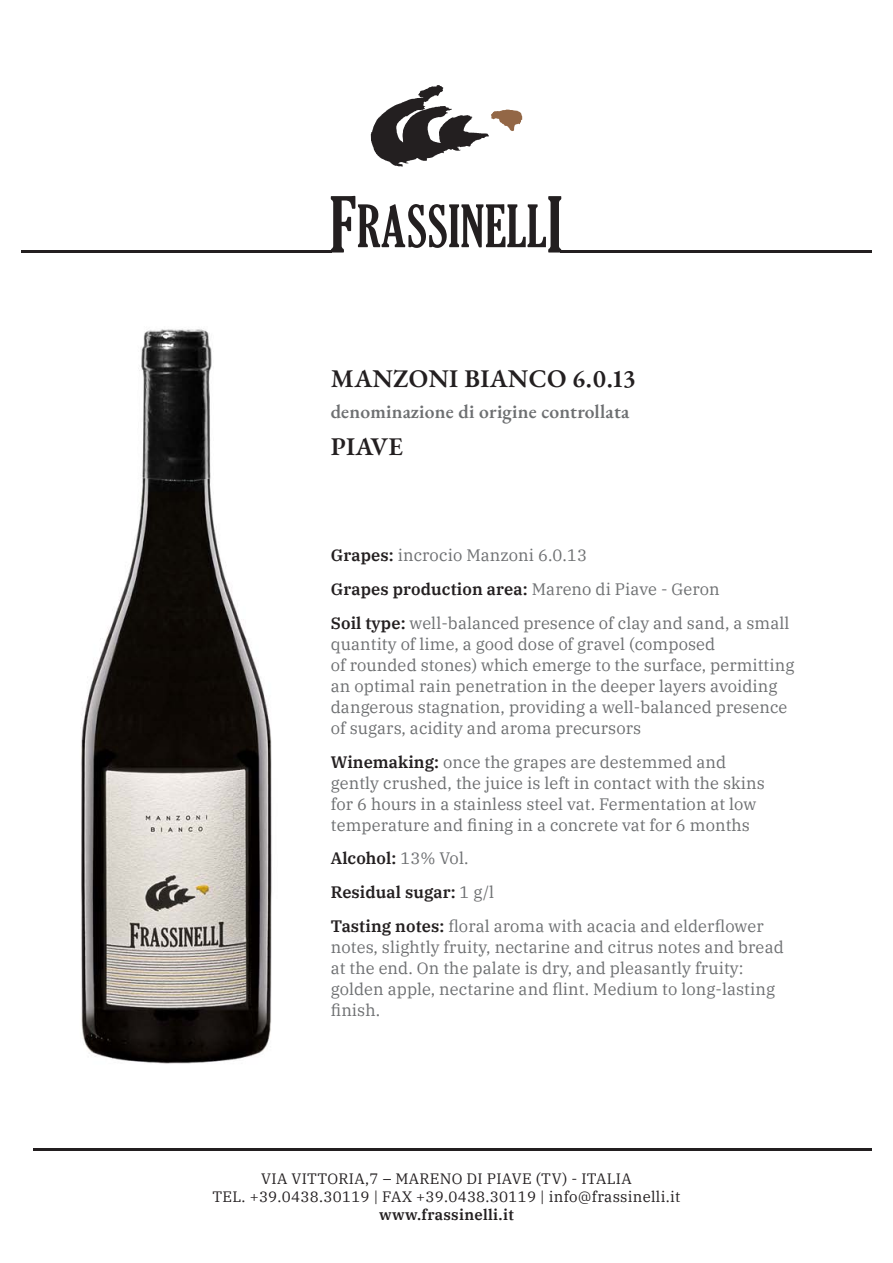
<style>
.page{position:relative;width:893px;height:1263px;background:#fff}
.page>*{position:absolute;margin:0;border:0;box-sizing:border-box;transform-origin:0 0}
.t1{font:600 25.5px "EB Garamond";letter-spacing:.01em;color:#231f20}
.t2{font:600 19.5px "EB Garamond";letter-spacing:.01em;color:#6d6f71}
.t3{font:16.5px/21px "IBM Plex Serif";letter-spacing:.005em;color:#6d6f71}
.t4{font:15px/18px "IBM Plex Serif";letter-spacing:.02em;color:#231f20;text-align:center}
.t5{font:600 15px "IBM Plex Serif";letter-spacing:.02em;color:#231f20}
.s1{font-weight:600;color:#231f20}
</style>
<div class="page">
<hr style="left:21px;top:250px;width:311px;height:2px;background:#231f20">
<hr style="left:560px;top:250px;width:312px;height:2px;background:#231f20">
<svg style="left:331px;top:196px;width:230px;height:56px"></svg>
<svg style="left:371px;top:85px;width:151px;height:82px"></svg>
<hr style="left:33px;top:1148px;width:839px;height:2px;background:#231f20">
<img style="left:80px;top:329px;width:192px;height:735px">
<h1 class="t1" style="left:331px;top:362px;width:306px">Manzoni Bianco 6.0.13</h1>
<p class="t2" style="left:331px;top:399px;width:300px">denominazione di origine controllata</p>
<h1 class="t1" style="left:331px;top:430px;width:74px">PIAVE</h1>
<p class="t3" style="left:331px;top:537px;width:460px;line-height:33.8px"><span class="s1">Grapes:</span> incrocio Manzoni 6.0.13<br><span class="s1">Grapes production area:</span> Mareno di Piave - Geron<br><span class="s1">Soil type:</span> well-balanced presence of clay and sand, a small</p>
<p class="t3" style="left:331px;top:632px;width:465px">quantity of lime, a good dose of gravel (composed<br>of rounded stones) which emerge to the surface, permitting an optimal rain penetration in the deeper layers avoiding dangerous stagnation, providing a well-balanced presence of sugars, acidity and aroma precursors</p>
<p class="t3" style="left:331px;top:750px;width:436px"><span class="s1">Winemaking:</span> once the grapes are destemmed and gently crushed, the juice is left in contact with the skins for 6 hours in a stainless steel vat. Fermentation at low temperature and fining in a concrete vat for 6 months</p>
<p class="t3" style="left:331px;top:840px;width:434px;line-height:33.8px"><span class="s1">Alcohol:</span> 13% Vol.<br><span class="s1">Residual sugar:</span> 1 g/l<br><span class="s1">Tasting notes:</span> floral aroma with acacia and elderflower</p>
<p class="t3" style="left:331px;top:935px;width:454px">notes, slightly fruity, nectarine and citrus notes and bread at the end. On the palate is dry, and pleasantly fruity: golden apple, nectarine and flint. Medium to long-lasting finish.</p>
<p class="t4" style="left:212px;top:1169px;width:470px">VIA VITTORIA,7 – MARENO DI PIAVE (TV) - ITALIA<br>TEL. +39.0438.30119 | FAX +39.0438.30119 | info@frassinelli.it</p>
<p class="t5" style="left:379px;top:1203px;width:136px">www.frassinelli.it</p>
</div>
